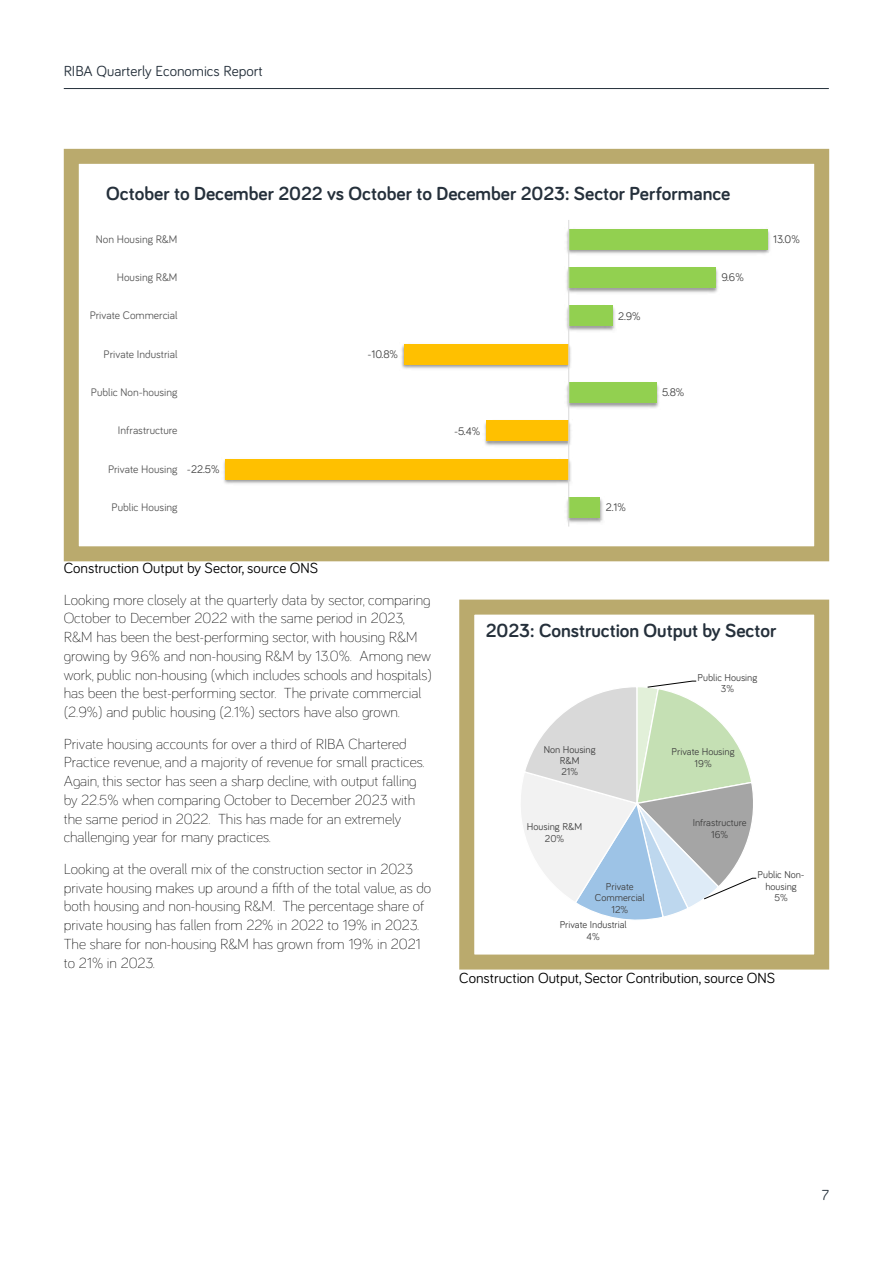
<style>
.page{position:relative;width:893px;height:1263px;background:#fff}
.page>*{position:absolute;margin:0;border:0;box-sizing:border-box;transform-origin:0 0}
.t1{font:700 19.5px "Bariol";color:#25303b}
.t2{font:300 15px/18.8px "Bariol";color:#000}
.t3{font:15px "Bariol";color:#000}
.t4{font:15px "Bariol";color:#25303b}
.t5{font:11.25px "Bariol";color:#595959}
.t6{font:11.25px "Bariol";color:#404040}
.t7{font:10.35px/11.2px "Bariol";color:#404040;text-align:center}
</style>
<div class="page">
<hr style="left:64px;top:88px;width:765px;height:1px;background:#25303b">
<div style="left:64px;top:149px;width:765px;height:412px;border:15px solid #baaa6d"></div>
<img style="left:566px;top:499px;width:37px;height:25px">
<img style="left:223px;top:458px;width:348px;height:28px">
<img style="left:484px;top:420px;width:87px;height:27px">
<img style="left:566px;top:382px;width:93px;height:27px">
<img style="left:401px;top:343px;width:170px;height:27px">
<img style="left:566px;top:305px;width:49px;height:27px">
<img style="left:566px;top:269px;width:152px;height:25px">
<img style="left:566px;top:228px;width:204px;height:27px">
<div style="left:569px;top:497px;width:31px;height:20px;background:#92d050"></div>
<div style="left:225px;top:459px;width:344px;height:20px;background:#ffc000"></div>
<div style="left:486px;top:421px;width:83px;height:20px;background:#ffc000"></div>
<div style="left:569px;top:382px;width:87px;height:20px;background:#92d050"></div>
<div style="left:404px;top:344px;width:165px;height:20px;background:#ffc000"></div>
<div style="left:569px;top:306px;width:43px;height:20px;background:#92d050"></div>
<div style="left:569px;top:267px;width:147px;height:20px;background:#92d050"></div>
<div style="left:569px;top:229px;width:199px;height:20px;background:#92d050"></div>
<hr style="left:568px;top:220px;width:1px;height:306px;background:#d9d9d9">
<div style="left:459px;top:600px;width:370px;height:369px;border:15px solid #baaa6d"></div>
<svg style="left:521px;top:681px;width:236px;height:239px"></svg>
<p class="t4" style="left:64px;top:60px;width:201px">RIBA Quarterly Economics Report</p>
<h1 class="t1" style="left:106px;top:180px;width:626px">October to December 2022 vs October to December 2023: Sector Performance</h1>
<p class="t5" style="left:96px;top:231px;width:83px">Non Housing R&amp;M</p>
<p class="t5" style="left:117px;top:270px;width:62px">Housing R&amp;M</p>
<p class="t6" style="left:721px;top:270px;width:24px">9.6%</p>
<p class="t5" style="left:90px;top:308px;width:89px">Private Commercial</p>
<p class="t6" style="left:618px;top:308px;width:24px">2.9%</p>
<p class="t5" style="left:104px;top:346px;width:75px">Private Industrial</p>
<p class="t6" style="left:367px;top:346px;width:32px">-10.8%</p>
<p class="t5" style="left:91px;top:384px;width:88px">Public Non-housing</p>
<p class="t6" style="left:662px;top:385px;width:24px">5.8%</p>
<p class="t5" style="left:118px;top:423px;width:61px">Infrastructure</p>
<p class="t6" style="left:454px;top:423px;width:28px">-5.4%</p>
<p class="t5" style="left:108px;top:461px;width:71px">Private Housing</p>
<p class="t6" style="left:187px;top:461px;width:34px">-22.5%</p>
<p class="t5" style="left:112px;top:499px;width:67px">Public Housing</p>
<p class="t6" style="left:606px;top:500px;width:22px">2.1%</p>
<p class="t6" style="left:773px;top:231px;width:28px">13.0%</p>
<p class="t3" style="left:64px;top:558px;width:256px">Construction Output by Sector, source ONS</p>
<p class="t2" style="left:64px;top:589px;width:370px">Looking more closely at the quarterly data by sector, comparing October to December 2022 with the same period in 2023, R&amp;M has been the best-performing sector, with housing R&amp;M growing by 9.6% and non-housing R&amp;M by 13.0%. Among new work, public non-housing (which includes schools and hospitals) has been the best-performing sector. The private commercial (2.9%) and public housing (2.1%) sectors have also grown.</p>
<p class="t2" style="left:64px;top:733px;width:362px">Private housing accounts for over a third of RIBA Chartered Practice revenue, and a majority of revenue for small practices.<br>Again, this sector has seen a sharp decline, with output falling by 22.5% when comparing October to December 2023 with the same period in 2022. This has made for an extremely challenging year for many practices.</p>
<p class="t2" style="left:64px;top:859px;width:369px">Looking at the overall mix of the construction sector in 2023 private housing makes up around a fifth of the total value, as do both housing and non-housing R&amp;M. The percentage share of private housing has fallen from 22% in 2022 to 19% in 2023.<br>The share for non-housing R&amp;M has grown from 19% in 2021 to 21% in 2023.</p>
<h1 class="t1" style="left:486px;top:617px;width:292px">2023: Construction Output by Sector</h1>
<p class="t7" style="left:544px;top:743px;width:53px">Non Housing<br>R&amp;M<br>21%</p>
<p class="t7" style="left:527px;top:821px;width:57px">Housing R&amp;M<br>20%</p>
<p class="t7" style="left:595px;top:880px;width:51px">Private<br>Commercial<br>12%</p>
<p class="t7" style="left:560px;top:919px;width:69px">Private Industrial<br>4%</p>
<p class="t7" style="left:698px;top:671px;width:61px">Public Housing<br>3%</p>
<p class="t7" style="left:672px;top:746px;width:64px">Private Housing<br>19%</p>
<p class="t7" style="left:693px;top:817px;width:55px">Infrastructure<br>16%</p>
<p class="t7" style="left:758px;top:869px;width:49px">Public Non&shy;housing<br>5%</p>
<p class="t3" style="left:459px;top:967px;width:317px">Construction Output, Sector Contribution, source ONS</p>
<p class="t4" style="left:822px;top:1184px;width:9px">7</p>
</div>
